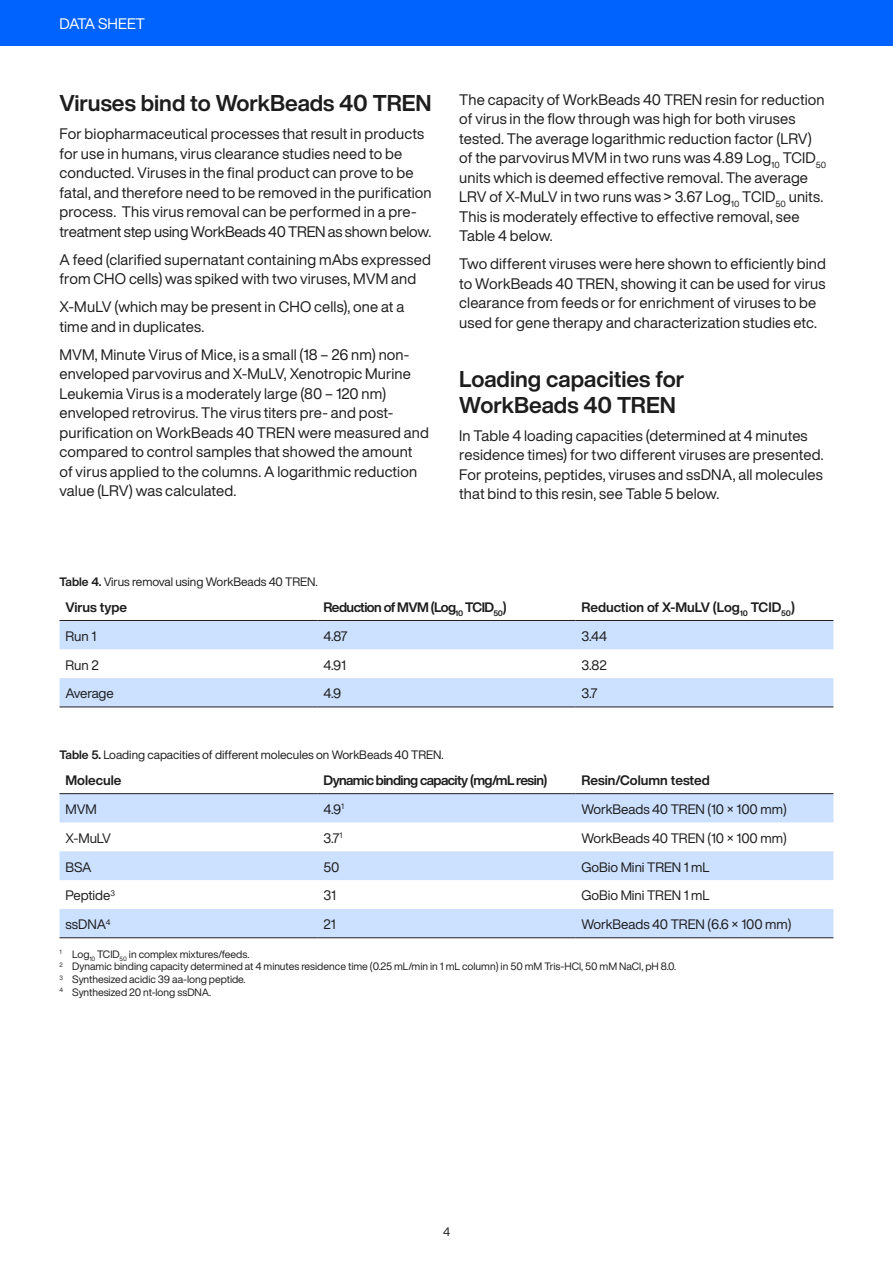
<style>
.page{position:relative;width:893px;height:1263px;background:#fff}
.page>*{position:absolute;margin:0;border:0;box-sizing:border-box;transform-origin:0 0}
.t1{font:700 22.5px/25.5px "Helvetica Now Display";color:#1d1d1d}
.t2{font:15px/19.5px "Helvetica Now Display";letter-spacing:.01em;color:#1d1d1d}
.t3{font:15px "Helvetica Now Display";letter-spacing:.005em;color:#fff}
.t4{font:13.5px "Helvetica Now Display";color:#1d1d1d}
.t5{font:700 13.5px "Helvetica Now Display";color:#1d1d1d}
.t6{font:700 13.5px "Helvetica Now Display";letter-spacing:-.03em;color:#1d1d1d}
.t7{font:13.5px "Helvetica Now Display";letter-spacing:-.02em;color:#1d1d1d}
.t8{font:12px "Helvetica Now Display";color:#1d1d1d}
.t9{font:12px "Helvetica Now Display";color:#231f20}
.t10{font:10.5px/12.8px "Helvetica Now Display";color:#1d1d1d}
.s1{font-weight:700}
</style>
<div class="page">
<div style="left:0;top:0;width:893px;height:46px;background:#0063fe"></div>
<svg style="left:60px;top:621px;width:773px;height:85px;fill:#cce0ff"></svg>
<hr style="left:60px;top:620px;width:257px;height:1px;background:#231f20">
<hr style="left:317px;top:620px;width:258px;height:1px;background:#231f20">
<hr style="left:575px;top:620px;width:258px;height:1px;background:#231f20">
<hr style="left:60px;top:706px;width:257px;height:1px;background:#231f20">
<hr style="left:317px;top:706px;width:258px;height:1px;background:#231f20">
<hr style="left:575px;top:706px;width:258px;height:1px;background:#231f20">
<svg style="left:60px;top:794px;width:773px;height:143px;fill:#cce0ff"></svg>
<hr style="left:60px;top:793px;width:257px;height:1px;background:#231f20">
<hr style="left:317px;top:793px;width:258px;height:1px;background:#231f20">
<hr style="left:575px;top:793px;width:258px;height:1px;background:#231f20">
<hr style="left:60px;top:937px;width:257px;height:1px;background:#231f20">
<hr style="left:317px;top:937px;width:258px;height:1px;background:#231f20">
<hr style="left:575px;top:937px;width:258px;height:1px;background:#231f20">
<p class="t3" style="left:60px;top:13px;width:87px">DATA SHEET</p>
<h1 class="t1" style="left:60px;top:90px;width:373px">Viruses bind to WorkBeads 40 TREN</h1>
<p class="t2" style="left:60px;top:124px;width:374px">For biopharmaceutical processes that result in products for use in humans, virus clearance studies need to be conducted. Viruses in the final product can prove to be fatal, and therefore need to be removed in the purification process. This virus removal can be performed in a pre&shy;treatment step using WorkBeads 40 TREN as shown below.</p>
<p class="t2" style="left:60px;top:249px;width:373px">A feed (clarified supernatant containing mAbs expressed from CHO cells) was spiked with two viruses, MVM and</p>
<p class="t2" style="left:60px;top:297px;width:346px">X-MuLV (which may be present in CHO cells), one at a time and in duplicates.</p>
<p class="t2" style="left:60px;top:344px;width:371px">MVM, Minute Virus of Mice, is a small (18 – 26 nm) non&shy;enveloped parvovirus and X-MuLV, Xenotropic Murine Leukemia Virus is a moderately large (80 – 120 nm) enveloped retrovirus. The virus titers pre- and post&shy;purification on WorkBeads 40 TREN were measured and compared to control samples that showed the amount of virus applied to the columns. A logarithmic reduction value (LRV) was calculated.</p>
<p class="t2" style="left:459px;top:89px;width:369px">The capacity of WorkBeads 40 TREN resin for reduction of virus in the flow through was high for both viruses tested. The average logarithmic reduction factor (LRV) of the parvovirus MVM in two runs was 4.89 Log<sub>10</sub> TCID<sub>50 </sub>units which is deemed effective removal. The average LRV of X-MuLV in two runs was &gt; 3.67 Log<sub>10</sub> TCID<sub>50</sub> units.<br>This is moderately effective to effective removal, see Table 4 below.</p>
<p class="t2" style="left:459px;top:254px;width:368px">Two different viruses were here shown to efficiently bind to WorkBeads 40 TREN, showing it can be used for virus clearance from feeds or for enrichment of viruses to be used for gene therapy and characterization studies etc.</p>
<h1 class="t1" style="left:459px;top:366px;width:227px">Loading capacities for<br>WorkBeads 40 TREN</h1>
<p class="t2" style="left:459px;top:425px;width:366px">In Table 4 loading capacities (determined at 4 minutes residence times) for two different viruses are presented.<br>For proteins, peptides, viruses and ssDNA, all molecules that bind to this resin, see Table 5 below.</p>
<p class="t8" style="left:60px;top:573px;width:260px"><span class="s1">Table 4.</span> Virus removal using WorkBeads 40 TREN.</p>
<p class="t5" style="left:66px;top:598px;width:63px">Virus type</p>
<p class="t6" style="left:323px;top:598px;width:185px">Reduction of MVM (Log<sub>10</sub> TCID<sub>50</sub>)</p>
<p class="t5" style="left:581px;top:598px;width:215px">Reduction of X-MuLV (Log<sub>10</sub> TCID<sub>50</sub>)</p>
<p class="t4" style="left:66px;top:627px;width:32px">Run 1</p>
<p class="t4" style="left:323px;top:627px;width:26px">4.87</p>
<p class="t4" style="left:581px;top:627px;width:27px">3.44</p>
<p class="t4" style="left:66px;top:655px;width:35px">Run 2</p>
<p class="t4" style="left:323px;top:655px;width:24px">4.91</p>
<p class="t4" style="left:581px;top:655px;width:27px">3.82</p>
<p class="t7" style="left:66px;top:684px;width:50px">Average</p>
<p class="t4" style="left:324px;top:684px;width:19px">4.9</p>
<p class="t4" style="left:581px;top:684px;width:18px">3.7</p>
<p class="t8" style="left:60px;top:746px;width:386px"><span class="s1">Table 5.</span> Loading capacities of different molecules on WorkBeads 40 TREN.</p>
<p class="t5" style="left:66px;top:771px;width:58px">Molecule</p>
<p class="t6" style="left:323px;top:771px;width:225px">Dynamic binding capacity (mg/mL resin)</p>
<p class="t5" style="left:581px;top:771px;width:130px">Resin/Column tested</p>
<p class="t4" style="left:66px;top:800px;width:33px">MVM</p>
<p class="t4" style="left:323px;top:800px;width:22px">4.9<sup>1</sup></p>
<p class="t4" style="left:581px;top:800px;width:207px">WorkBeads 40 TREN (10 × 100 mm)</p>
<p class="t4" style="left:66px;top:829px;width:47px">X-MuLV</p>
<p class="t4" style="left:323px;top:829px;width:20px">3.7<sup>1</sup></p>
<p class="t4" style="left:581px;top:829px;width:207px">WorkBeads 40 TREN (10 × 100 mm)</p>
<p class="t4" style="left:66px;top:857px;width:28px">BSA</p>
<p class="t4" style="left:323px;top:857px;width:18px">50</p>
<p class="t4" style="left:581px;top:857px;width:130px">GoBio Mini TREN 1 mL</p>
<p class="t4" style="left:66px;top:886px;width:51px">Peptide<sup>3</sup></p>
<p class="t4" style="left:323px;top:886px;width:14px">31</p>
<p class="t4" style="left:581px;top:886px;width:130px">GoBio Mini TREN 1 mL</p>
<p class="t4" style="left:66px;top:915px;width:46px">ssDNA<sup>4</sup></p>
<p class="t4" style="left:323px;top:915px;width:14px">21</p>
<p class="t4" style="left:581px;top:915px;width:212px">WorkBeads 40 TREN (6.6 × 100 mm)</p>
<p class="t10" style="left:60px;top:947px;width:618px"><sup>1</sup> Log<sub>10</sub> TCID<sub>50</sub> in complex mixtures/feeds.<br><sup>2</sup> Dynamic binding capacity determined at 4 minutes residence time (0.25 mL/min in 1 mL column) in 50 mM Tris-HCl, 50 mM NaCl, pH 8.0.<br><sup>3</sup> Synthesized acidic 39 aa-long peptide.<br><sup>4</sup> Synthesized 20 nt-long ssDNA.</p>
<p class="t9" style="left:443px;top:1224px;width:8px">4</p>
</div>
